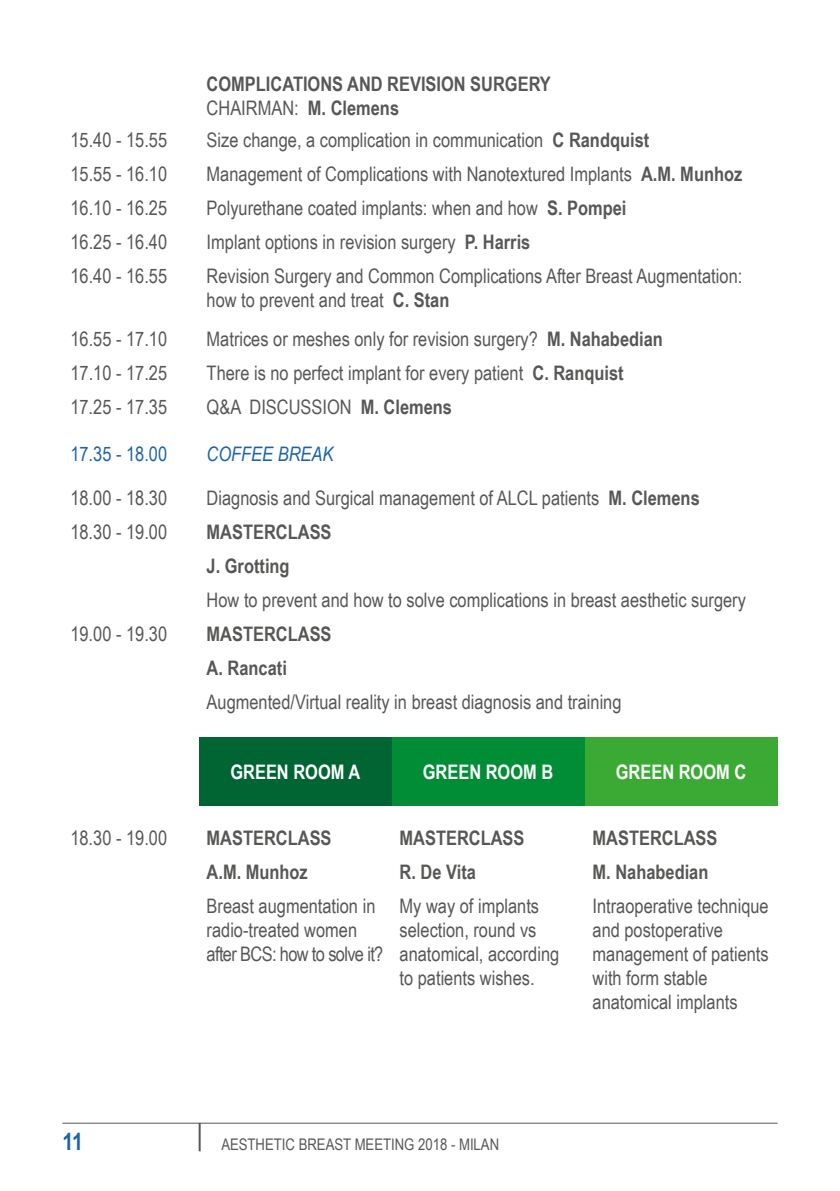
<style>
.page{position:relative;width:840px;height:1191px;background:#fff}
.page>*{position:absolute;margin:0;border:0;box-sizing:border-box;transform-origin:0 0}
.t1{font:700 24px "Arial Narrow";color:#1c64a9}
.t2{font:20px/24px "Arial Narrow";color:#575756}
.t3{font:700 20px/34px "Arial Narrow";color:#575756}
.t4{font:700 20px "Arial Narrow";color:#fff}
.t5{font:20px "Arial Narrow";color:#1c64a9}
.t6{font:italic 20px "Arial Narrow";color:#1c64a9}
.t7{font:16px "Arial Narrow";color:#575756}
.s1{font-weight:400}
.s2{font-weight:700}
</style>
<div class="page">
<hr style="left:62px;top:1122px;width:715px;height:1px;background:#575756">
<hr style="left:198px;top:1123px;width:2px;height:28px;background:#575756">
<div style="left:198px;top:737px;width:193px;height:68px;background:#006533"></div>
<div style="left:391px;top:737px;width:193px;height:68px;background:#008d36"></div>
<div style="left:584px;top:737px;width:193px;height:68px;background:#3aaa35"></div>
<p class="t3" style="left:206px;top:71px;width:345px;line-height:24px">COMPLICATIONS AND REVISION SURGERY<br><span class="s1">CHAIRMAN:</span> M. Clemens</p>
<p class="t2" style="left:70px;top:128px;width:98px">15.40 - 15.55</p>
<p class="t2" style="left:206px;top:128px;width:444px">Size change, a complication in communication <span class="s2">C Randquist</span></p>
<p class="t2" style="left:70px;top:162px;width:98px">15.55 - 16.10</p>
<p class="t2" style="left:206px;top:162px;width:537px">Management of Complications with Nanotextured Implants <span class="s2">A.M. Munhoz</span></p>
<p class="t2" style="left:70px;top:196px;width:98px">16.10 - 16.25</p>
<p class="t2" style="left:206px;top:196px;width:421px">Polyurethane coated implants: when and how <span class="s2">S. Pompei</span></p>
<p class="t2" style="left:70px;top:230px;width:98px">16.25 - 16.40</p>
<p class="t2" style="left:206px;top:230px;width:325px">Implant options in revision surgery <span class="s2">P. Harris</span></p>
<p class="t2" style="left:70px;top:264px;width:98px">16.40 - 16.55</p>
<p class="t2" style="left:206px;top:264px;width:537px">Revision Surgery and Common Complications After Breast Augmentation: how to prevent and treat <span class="s2">C. Stan</span></p>
<p class="t2" style="left:70px;top:326px;width:98px">16.55 - 17.10</p>
<p class="t2" style="left:206px;top:326px;width:457px">Matrices or meshes only for revision surgery? <span class="s2">M. Nahabedian</span></p>
<p class="t2" style="left:70px;top:360px;width:98px">17.10 - 17.25</p>
<p class="t2" style="left:206px;top:360px;width:418px">There is no perfect implant for every patient <span class="s2">C. Ranquist</span></p>
<p class="t2" style="left:70px;top:394px;width:98px">17.25 - 17.35</p>
<p class="t2" style="left:206px;top:394px;width:247px">Q&amp;A DISCUSSION <span class="s2">M. Clemens</span></p>
<p class="t5" style="left:70px;top:439px;width:98px">17.35 - 18.00</p>
<p class="t6" style="left:206px;top:440px;width:128px">COFFEE BREAK</p>
<p class="t2" style="left:70px;top:485px;width:98px">18.00 - 18.30</p>
<p class="t2" style="left:206px;top:485px;width:494px">Diagnosis and Surgical management of ALCL patients <span class="s2">M. Clemens</span></p>
<p class="t2" style="left:70px;top:519px;width:98px">18.30 - 19.00</p>
<p class="t3" style="left:206px;top:513px;width:126px">MASTERCLASS<br>J. Grotting</p>
<p class="t2" style="left:206px;top:587px;width:540px">How to prevent and how to solve complications in breast aesthetic surgery</p>
<p class="t2" style="left:70px;top:621px;width:98px">19.00 - 19.30</p>
<p class="t3" style="left:206px;top:616px;width:126px">MASTERCLASS<br>A. Rancati</p>
<p class="t2" style="left:206px;top:689px;width:416px">Augmented/Virtual reality in breast diagnosis and training</p>
<p class="t4" style="left:230px;top:756px;width:131px">GREEN ROOM A</p>
<p class="t4" style="left:422px;top:756px;width:132px">GREEN ROOM B</p>
<p class="t4" style="left:615px;top:756px;width:132px">GREEN ROOM C</p>
<p class="t2" style="left:70px;top:825px;width:98px">18.30 - 19.00</p>
<p class="t3" style="left:206px;top:820px;width:126px">MASTERCLASS</p>
<p class="t3" style="left:399px;top:820px;width:126px">MASTERCLASS</p>
<p class="t3" style="left:592px;top:820px;width:126px">MASTERCLASS</p>
<p class="t3" style="left:206px;top:854px;width:103px">A.M. Munhoz</p>
<p class="t3" style="left:399px;top:854px;width:78px">R. De Vita</p>
<p class="t3" style="left:592px;top:854px;width:117px">M. Nahabedian</p>
<p class="t2" style="left:206px;top:893px;width:178px">Breast augmentation in radio-treated women after BCS: how to solve it?</p>
<p class="t2" style="left:399px;top:893px;width:161px">My way of implants selection, round vs anatomical, according to patients wishes.</p>
<p class="t2" style="left:592px;top:893px;width:177px">Intraoperative technique and postoperative management of patients with form stable anatomical implants</p>
<p class="t1" style="left:62px;top:1123px;width:22px">11</p>
<p class="t7" style="left:221px;top:1132px;width:279px">AESTHETIC BREAST MEETING 2018 - MILAN</p>
</div>
